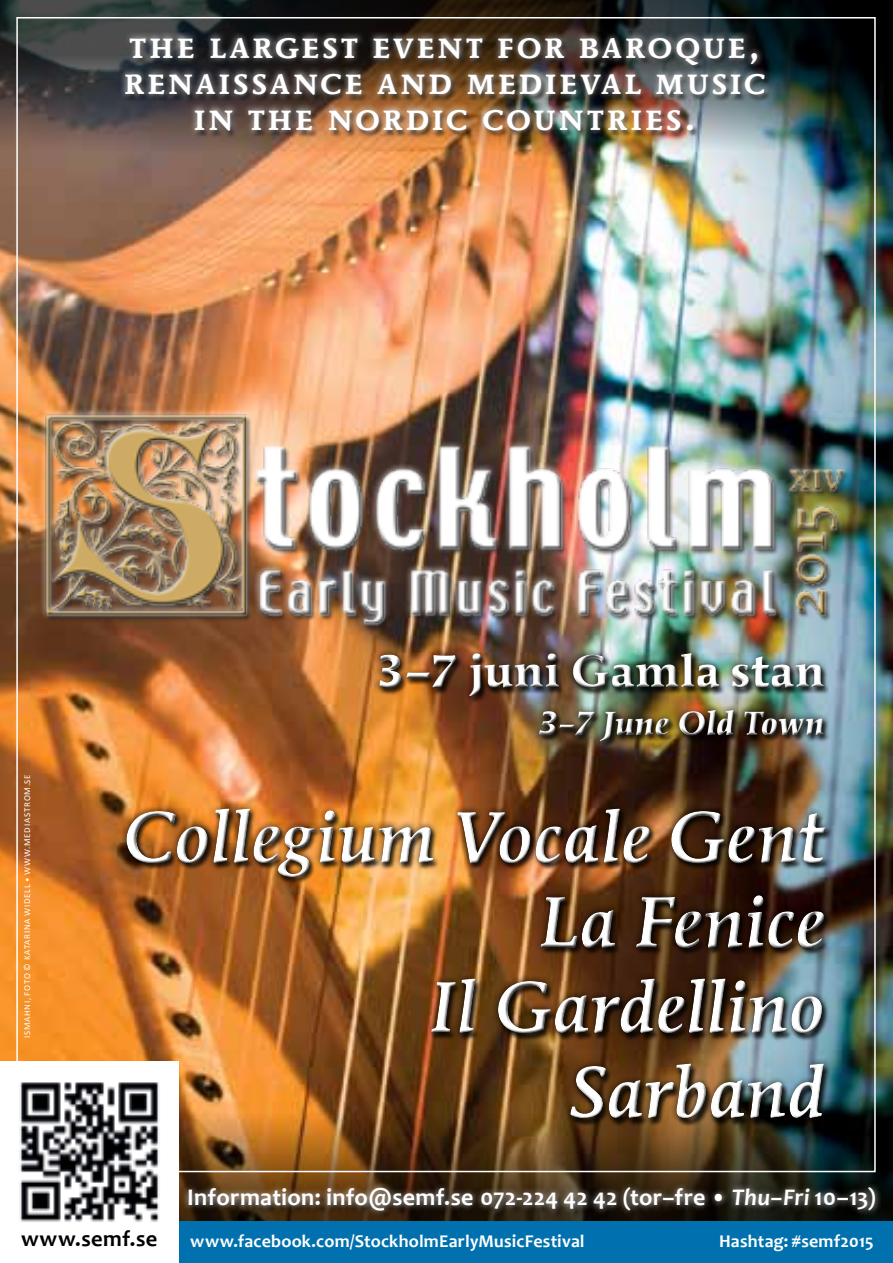
<style>
.page{position:relative;width:893px;height:1263px;background:#fff}
.page>*{position:absolute;margin:0;border:0;box-sizing:border-box;transform-origin:0 0}
.t1{font:italic 500 71.1px/84.9px "Mendoza Rom ITC";letter-spacing:.005em;color:#fff;text-align:right}
.t2{font:700 45px "Mendoza Rom ITC";letter-spacing:.01em;color:#fff}
.t3{font:37.5px/36px "Mendoza Rom ITC Medi SC";letter-spacing:.075em;color:#fff;text-align:center}
.t4{font:italic 700 33px "Mendoza Rom ITC";color:#fff}
.t5{font:700 24px "Candara";letter-spacing:.01em;color:#fff}
.t6{font:700 22.5px "Candara";letter-spacing:.02em;color:#000}
.t7{font:700 18px "Candara";letter-spacing:.01em;color:#fff}
.t8{font:9px "Calibri";letter-spacing:.08em;color:#fff}
.s1{font-style:italic}
</style>
<div class="page">
<img style="left:0;top:175px;width:893px;height:913px">
<img style="left:179px;top:1088px;width:714px;height:133px">
<div style="left:0;top:1221px;width:893px;height:42px;background:#0071ae"></div>
<div style="left:189px;top:1189px;width:694px;height:29px;background:#040905"></div>
<div style="left:182px;top:1181px;width:699px;height:36px;background:#fff;opacity:.75"></div>
<img style="left:20px;top:379px;width:873px;height:276px">
<div style="left:120px;top:802px;width:713px;height:323px;background:#000;opacity:.75"></div>
<div style="left:124px;top:809px;width:704px;height:312px;background:#000;opacity:.75"></div>
<div style="left:372px;top:646px;width:458px;height:102px;background:#000;opacity:.75"></div>
<div style="left:376px;top:650px;width:451px;height:91px;background:#fff;opacity:.5"></div>
<div style="left:376px;top:652px;width:451px;height:91px;background:#000;opacity:.75"></div>
<img style="left:0;top:0;width:893px;height:175px">
<div style="left:118px;top:31px;width:652px;height:106px;background:#fff;opacity:.75"></div>
<div style="left:0;top:1062px;width:179px;height:201px;background:#fff"></div>
<img style="left:19px;top:1082px;width:141px;height:140px">
<p class="t3" style="left:124px;top:26px;width:643px">the largest event for baroque, renaissance and medieval music in the nordic countries.</p>
<p class="t8" style="left:21px;top:1038px;width:266px;rotate:-90deg">ismahni, foto © katarina widell • www.mediastrom.se</p>
<p class="t2" style="left:375px;top:643px;width:451px">3–7 juni Gamla stan</p>
<p class="t4" style="left:538px;top:702px;width:288px">3–7 June Old Town</p>
<h1 class="t1" style="left:123px;top:793px;width:703px">Collegium Vocale Gent<br>La Fenice<br>Il Gardellino<br>Sarband</h1>
<p class="t6" style="left:21px;top:1224px;width:138px">www.semf.se</p>
<p class="t5" style="left:187px;top:1182px;width:690px">Information: info@semf.se 072-224 42 42 (tor–fre • <span class="s1">Thu–Fri</span> 10–13)</p>
<p class="t7" style="left:190px;top:1229px;width:396px">www.facebook.com/StockholmEarlyMusicFestival</p>
<p class="t7" style="left:719px;top:1229px;width:156px">Hashtag: #semf2015</p>
</div>
